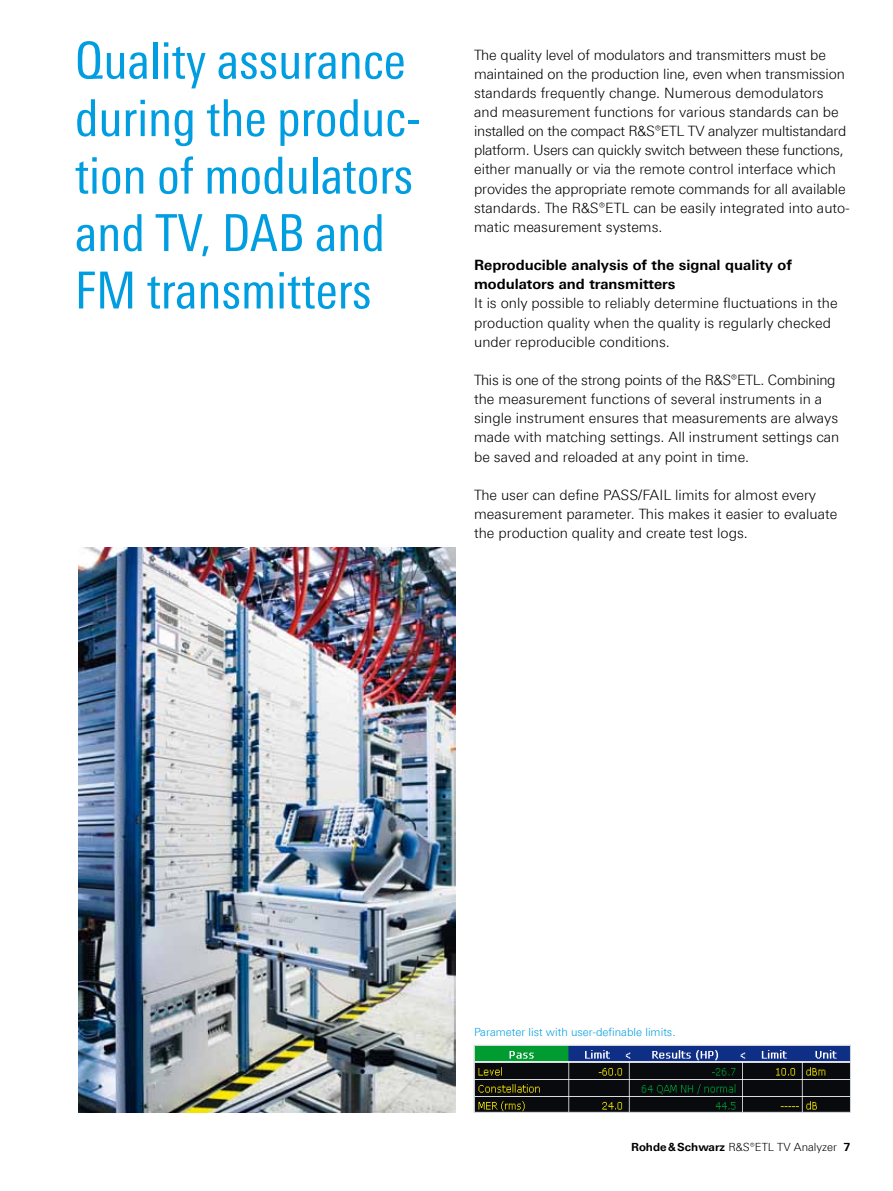
<style>
.page{position:relative;width:893px;height:1191px;background:#fff}
.page>*{position:absolute;margin:0;border:0;box-sizing:border-box;transform-origin:0 0}
.t1{font:51px/57.4px "Linotype Univers 420 Cn";color:#009ee0}
.t2{font:300 14.25px/19.2px "Linotype Univers 330";color:#000}
.t3{font:700 14.25px/19.2px "Linotype Univers 630";color:#000}
.t4{font:300 11.25px "Linotype Univers 330";color:#009ee0}
.t5{font:300 11.25px "Linotype Univers 330";color:#000}
.s1{font-family:"Linotype Univers 630";font-weight:700}
</style>
<div class="page">
<img style="left:476px;top:1047px;width:373px;height:63px">
<div style="left:474px;top:1045px;width:377px;height:67px;border:1px solid #cdd4d8"></div>
<img style="left:79px;top:547px;width:376px;height:565px">
<h1 class="t1" style="left:75px;top:32px;width:347px">Quality assurance during the produc&shy;tion of modulators and TV, DAB and<br>FM transmitters</h1>
<p class="t2" style="left:474px;top:45px;width:377px">The quality level of modulators and transmitters must be maintained on the production line, even when transmission standards frequently change. Numerous demodulators and measurement functions for various standards can be installed on the compact R&amp;S®ETL TV analyzer multistandard platform. Users can quickly switch between these functions, either manually or via the remote control interface which provides the appropriate remote commands for all available standards. The R&amp;S®ETL can be easily integrated into auto&shy;matic measurement systems.</p>
<p class="t3" style="left:474px;top:255px;width:319px">Reproducible analysis of the signal quality of modulators and transmitters</p>
<p class="t2" style="left:474px;top:294px;width:365px">It is only possible to reliably determine fluctuations in the production quality when the quality is regularly checked under reproducible conditions.</p>
<p class="t2" style="left:474px;top:370px;width:367px">This is one of the strong points of the R&amp;S®ETL. Combining the measurement functions of several instruments in a single instrument ensures that measurements are always made with matching settings. All instrument settings can be saved and reloaded at any point in time.</p>
<p class="t2" style="left:474px;top:485px;width:365px">The user can define PASS/FAIL limits for almost every measurement parameter. This makes it easier to evaluate the production quality and create test logs.</p>
<p class="t4" style="left:474px;top:1025px;width:203px">Parameter list with user-definable limits.</p>
<p class="t5" style="left:631px;top:1140px;width:221px"><span class="s1">Rohde&amp;Schwarz</span> R&amp;S®ETL TV Analyzer <span class="s1">7</span></p>
</div>
